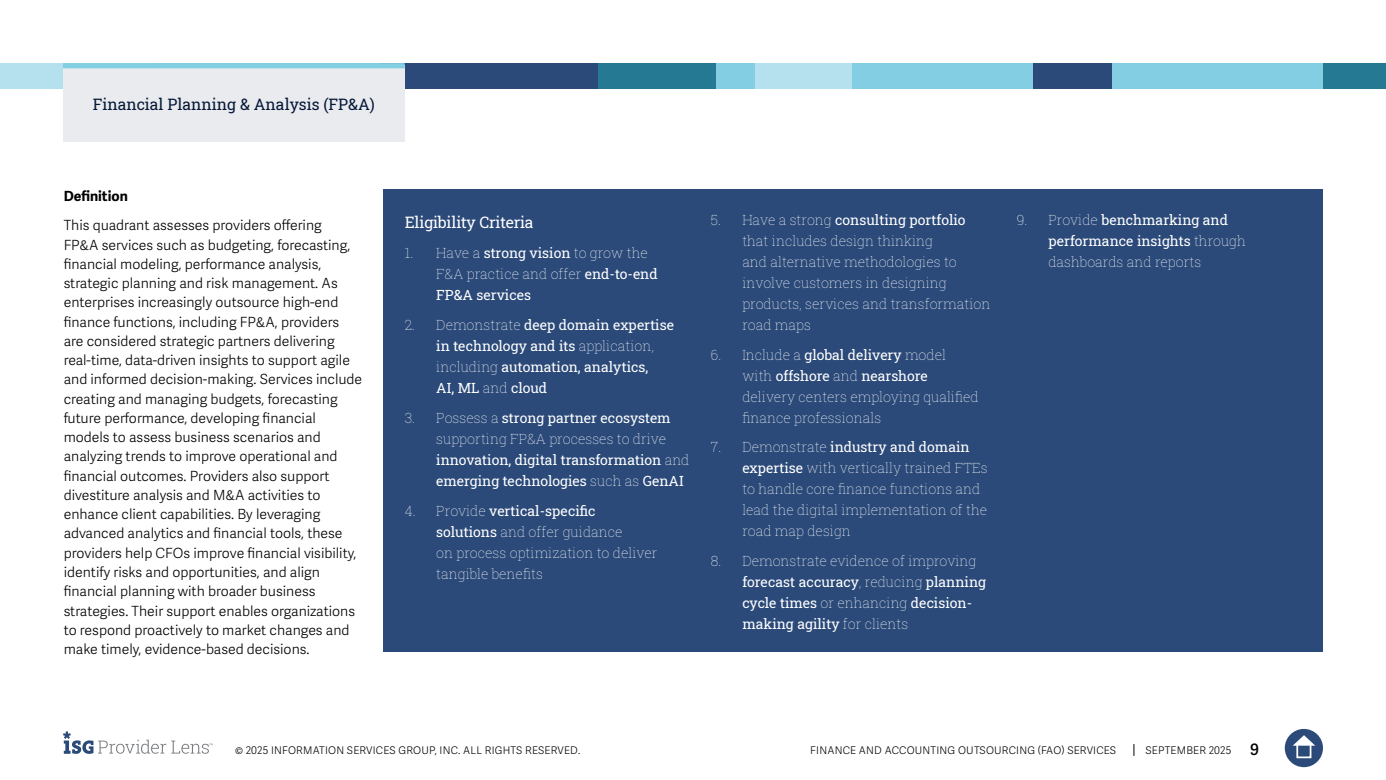
<style>
.page{position:relative;width:1386px;height:780px;background:#fff}
.page>*{position:absolute;margin:0;border:0;box-sizing:border-box;transform-origin:0 0}
.t1{font:15.75px "Roboto Slab ISG P Regular";color:#051837}
.t2{font:15.75px "Roboto Slab ISG P Regular";letter-spacing:-.01em;color:#fff}
.t3{font:300 14px/19.2px "Adelle Sans";color:#000101}
.t4{font:14px/21px "Roboto Slab ISG P Thin";color:#fff}
.t5{font:14px/21px "Roboto Slab ISG P Regular";color:#fff}
.t6{font:700 14px "Adelle Sans";color:#000}
.t7{font:300 10.5px "Adelle Sans";letter-spacing:.02em;color:#000}
.s1{font-family:"Roboto Slab ISG P Regular"}
.s2{font-family:"Roboto Slab ISG P Thin"}
.s3{font-weight:600;font-size:15.75px}
</style>
<div class="page">
<svg style="left:1133px;top:744px;width:1px;height:12px"></svg>
<div style="left:1285px;top:729px;width:38px;height:38px;background:#2b4a79;border-radius:50%"></div>
<svg style="left:1293px;top:735px;width:22px;height:10px"></svg>
<div style="left:1296px;top:743px;width:15px;height:15px;border:2px solid #fff"></div>
<svg style="left:63px;top:731px;width:150px;height:23px"></svg>
<div style="left:1047px;top:63px;width:276px;height:26px;background:#84cee3"></div>
<div style="left:0;top:63px;width:158px;height:26px;background:#b4e1ed"></div>
<div style="left:850px;top:63px;width:184px;height:26px;background:#84cee3"></div>
<div style="left:1323px;top:63px;width:63px;height:26px;background:#257992"></div>
<div style="left:1033px;top:63px;width:79px;height:26px;background:#2b4a79"></div>
<div style="left:754px;top:63px;width:98px;height:26px;background:#b4e1ed"></div>
<div style="left:598px;top:63px;width:157px;height:26px;background:#84cee3"></div>
<div style="left:598px;top:63px;width:118px;height:26px;background:#257992"></div>
<div style="left:379px;top:63px;width:219px;height:26px;background:#2b4a79"></div>
<div style="left:63px;top:65px;width:342px;height:76px;background:#e9ebee"></div>
<div style="left:63px;top:63px;width:342px;height:5px;background:#84cee3"></div>
<div style="left:384px;top:189px;width:939px;height:462px;background:#2b4a79"></div>
<p class="t1" style="left:93px;top:93px;width:284px">Financial Planning &amp; Analysis (FP&amp;A)</p>
<p class="t6" style="left:64px;top:187px;width:66px">Definition</p>
<p class="t3" style="left:64px;top:216px;width:300px">This quadrant assesses providers offering<br>FP&amp;A services such as budgeting, forecasting, financial modeling, performance analysis, strategic planning and risk management. As enterprises increasingly outsource high-end finance functions, including FP&amp;A, providers are considered strategic partners delivering real-time, data-driven insights to support agile and informed decision-making. Services include creating and managing budgets, forecasting future performance, developing financial models to assess business scenarios and analyzing trends to improve operational and financial outcomes. Providers also support divestiture analysis and M&amp;A activities to enhance client capabilities. By leveraging advanced analytics and financial tools, these providers help CFOs improve financial visibility, identify risks and opportunities, and align financial planning with broader business strategies. Their support enables organizations to respond proactively to market changes and make timely, evidence-based decisions.</p>
<p class="t2" style="left:405px;top:212px;width:130px">Eligibility Criteria</p>
<p class="t4" style="left:436px;top:242px;width:223px;text-indent:-32px">1. Have a <span class="s1">strong vision</span> to grow the<br>F&amp;A practice and offer <span class="s1">end-to-end</span></p>
<p class="t5" style="left:436px;top:284px;width:96px">FP&amp;A services</p>
<p class="t5" style="left:436px;top:314px;width:239px;text-indent:-32px"><span class="s2">2. Demonstrate</span> deep domain expertise in technology and its <span class="s2">application, including</span> automation, analytics,<br>AI, ML <span class="s2">and</span> cloud</p>
<p class="t5" style="left:405px;top:407px;width:268px"><span class="s2">3. Possess a</span> strong partner ecosystem</p>
<p class="t4" style="left:436px;top:428px;width:231px">supporting FP&amp;A processes to drive</p>
<p class="t5" style="left:436px;top:449px;width:255px">innovation, digital transformation <span class="s2">and </span>emerging technologies <span class="s2">such as</span> GenAI</p>
<p class="t5" style="left:405px;top:499px;width:192px"><span class="s2">4. Provide</span> vertical-specific</p>
<p class="t4" style="left:436px;top:520px;width:223px"><span class="s1">solutions</span> and offer guidance<br>on process optimization to deliver tangible benefits</p>
<p class="t5" style="left:711px;top:209px;width:256px"><span class="s2">5. Have a strong</span> consulting portfolio</p>
<p class="t4" style="left:742px;top:230px;width:250px">that includes design thinking<br>and alternative methodologies to involve customers in designing products, services and transformation road maps</p>
<p class="t4" style="left:711px;top:343px;width:237px">6. Include a <span class="s1">global delivery</span> model</p>
<p class="t5" style="left:742px;top:364px;width:187px"><span class="s2">with</span> offshore <span class="s2">and</span> nearshore</p>
<p class="t4" style="left:742px;top:385px;width:238px">delivery centers employing qualified finance professionals</p>
<p class="t5" style="left:711px;top:436px;width:260px"><span class="s2">7. Demonstrate</span> industry and domain</p>
<p class="t4" style="left:742px;top:457px;width:247px"><span class="s1">expertise</span> with vertically trained FTEs to handle core finance functions and lead the digital implementation of the road map design</p>
<p class="t4" style="left:711px;top:550px;width:267px">8. Demonstrate evidence of improving</p>
<p class="t5" style="left:742px;top:571px;width:245px">forecast accuracy<span class="s2">, reducing</span> planning cycle times <span class="s2">or enhancing</span> decision&shy;making agility <span class="s2">for clients</span></p>
<p class="t5" style="left:1048px;top:209px;width:199px;text-indent:-32px"><span class="s2">9. Provide</span> benchmarking and performance insights <span class="s2">through</span></p>
<p class="t4" style="left:1048px;top:251px;width:155px">dashboards and reports</p>
<p class="t7" style="left:235px;top:744px;width:347px">© 2025 INFORMATION SERVICES GROUP, INC. ALL RIGHTS RESERVED.</p>
<p class="t7" style="left:810px;top:744px;width:307px">FINANCE AND ACCOUNTING OUTSOURCING (FAO) SERVICES</p>
<p class="t7" style="left:1145px;top:744px;width:115px">SEPTEMBER 2025 <span class="s3">9</span></p>
</div>
